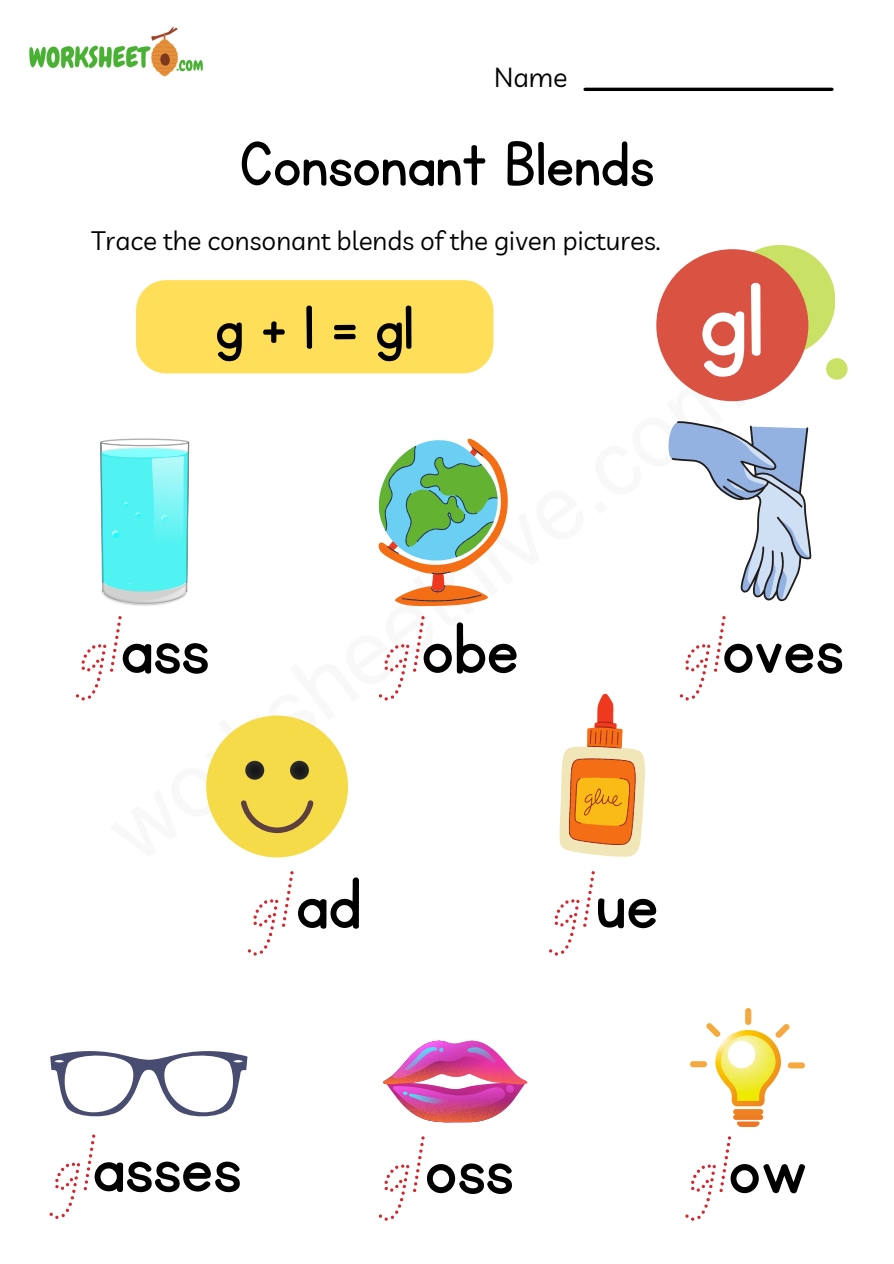
<style>
.page{position:relative;width:894px;height:1264px;background:#fff}
.page>*{position:absolute;margin:0;border:0;box-sizing:border-box;transform-origin:0 0}
.t1{font:121.5px "KG Primary Penmanship";color:#fff}
.t2{font:82.5px "KG Primary Penmanship";color:#000}
.t3{font:82.5px "Canva School Font Dotted";color:#d2272e}
.t4{font:72px "KG Primary Penmanship";color:#000}
.t5{font:26.85px "Livvic";color:#000}
.t6{font:26.1px "Livvic";color:#000}
.s1{font-family:"Canva School Font Dotted";color:#d2272e}
.s2{font-family:"KG Primary Penmanship";color:#000}
</style>
<div class="page">
<div style="left:724px;top:245px;width:111px;height:111px;background:#c9e265;border-radius:50%"></div>
<div style="left:656px;top:249px;width:152px;height:152px;background:#d95242;border-radius:50%"></div>
<div style="left:825px;top:358px;width:22px;height:22px;background:#c9e265;border-radius:50%"></div>
<hr style="left:585px;top:88px;width:246px;height:3px;background:#000">
<img style="left:29px;top:27px;width:174px;height:50px">
<div style="left:136px;top:280px;width:357px;height:93px;background:#ffde59"></div>
<img style="left:134px;top:605px;width:21px;height:1px">
<div style="left:100px;top:438px;width:89px;height:8px;border:1px solid #999;border-radius:50%"></div>
<svg style="left:100px;top:439px;width:90px;height:166px;background:#77eded"></svg>
<svg style="left:378px;top:438px;width:129px;height:168px"></svg>
<svg style="left:668px;top:421px;width:144px;height:180px"></svg>
<div style="left:206px;top:715px;width:142px;height:142px;background:#f5db48;border-radius:50%"></div>
<svg style="left:290px;top:760px;width:19px;height:19px"></svg>
<svg style="left:245px;top:760px;width:19px;height:19px"></svg>
<svg style="left:241px;top:800px;width:72px;height:33px"></svg>
<svg style="left:559px;top:693px;width:85px;height:163px"></svg>
<svg style="left:50px;top:1051px;width:197px;height:65px"></svg>
<img style="left:383px;top:1040px;width:144px;height:82px">
<img style="left:690px;top:1008px;width:114px;height:118px">
<p class="t5" style="left:494px;top:60px;width:75px">Name</p>
<p class="t4" style="left:239px;top:129px;width:416px">Consonant Blends</p>
<p class="t6" style="left:91px;top:224px;width:570px">Trace the consonant blends of the given pictures.</p>
<p class="t4" style="left:215px;top:293px;width:199px">g + l = gl</p>
<p class="t1" style="left:700px;top:261px;width:66px">gl</p>
<p class="t2" style="left:79px;top:608px;width:132px"><span class="s1">gl</span>ass</p>
<p class="t2" style="left:381px;top:608px;width:139px"><span class="s1">gl</span>obe</p>
<p class="t2" style="left:682px;top:608px;width:162px"><span class="s1">gl</span>oves</p>
<p class="t3" style="left:251px;top:863px;width:112px">gl<span class="s2">ad</span></p>
<p class="t3" style="left:551px;top:863px;width:108px">gl<span class="s2">ue</span></p>
<p class="t2" style="left:52px;top:1126px;width:190px"><span class="s1">gl</span>asses</p>
<p class="t2" style="left:381px;top:1128px;width:133px"><span class="s1">gl</span>oss</p>
<p class="t3" style="left:688px;top:1128px;width:121px">gl<span class="s2">ow</span></p>
</div>
